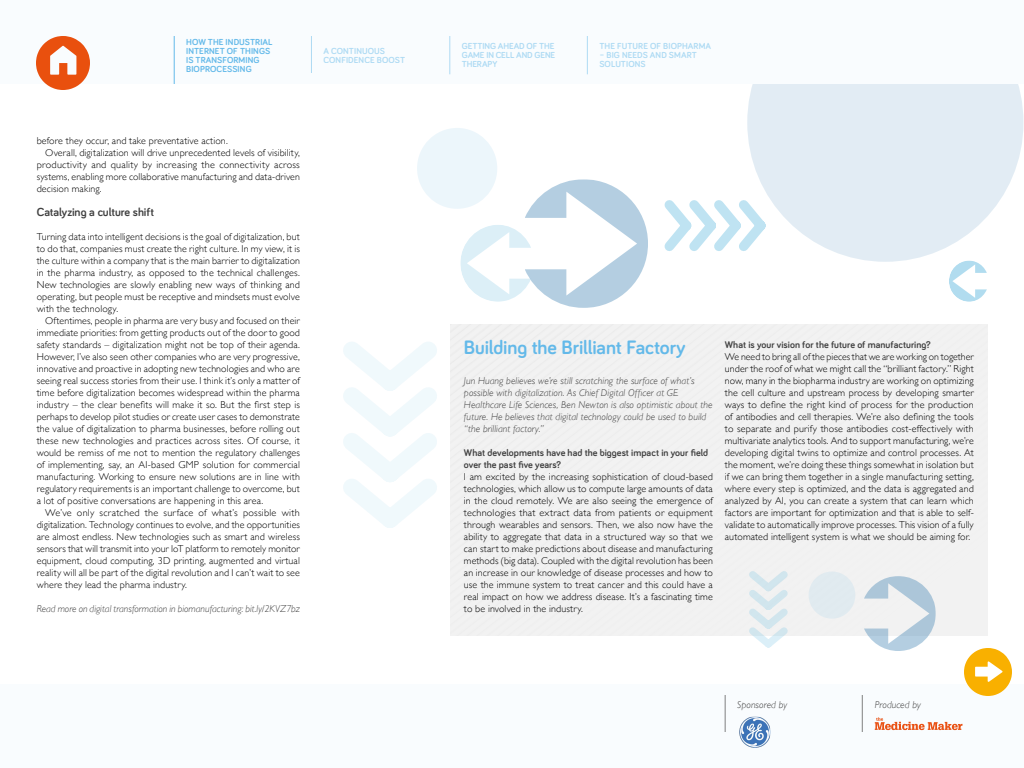
<style>
.page{position:relative;width:1024px;height:768px;background:#fff}
.page>*{position:absolute;margin:0;border:0;box-sizing:border-box;transform-origin:0 0}
.t1{font:700 20px "Bariol";letter-spacing:-.005em;color:#63b9e9}
.t2{font:700 12px "Bariol";letter-spacing:-.005em;color:#404040}
.t3{font:300 10px/12px "Gill Sans";letter-spacing:.01em;color:#000;text-align:justify}
.t4{font:italic 300 10px/12px "Gill Sans";letter-spacing:.005em;color:#404040}
.t5{font:700 10px/12px "Bariol";letter-spacing:.005em;color:#404040}
.t6{font:700 9px/9px "Bariol";letter-spacing:.005em;color:#63b9e9}
</style>
<div class="page">
<svg style="left:664px;top:200px;width:83px;height:51px"></svg>
<svg style="left:747px;top:84px;width:276px;height:178px;fill:#e2ecf4"></svg>
<div style="left:417px;top:128px;width:80px;height:81px;background:#ecf6fb;border-radius:50%"></div>
<svg style="left:460px;top:179px;width:188px;height:129px"></svg>
<svg style="left:949px;top:261px;width:39px;height:41px"></svg>
<svg style="left:343px;top:325px;width:110px;height:219px"></svg>
<svg style="left:864px;top:576px;width:72px;height:75px"></svg>
<div style="left:809px;top:572px;width:46px;height:47px;background:#e1ebf0;border-radius:50%"></div>
<svg style="left:748px;top:564px;width:46px;height:84px"></svg>
<div style="left:0;top:684px;width:1024px;height:84px;background:#f9fcfe"></div>
<div style="left:0;top:0;width:1024px;height:84px;background:#f9fcfe"></div>
<hr style="left:174px;top:36px;width:1px;height:48px;background:#63b9e9">
<hr style="left:311px;top:36px;width:1px;height:37px;background:#63b9e9">
<svg style="left:36px;top:36px;width:54px;height:54px"></svg>
<hr style="left:725px;top:695px;width:1px;height:37px;background:#808080">
<hr style="left:449px;top:36px;width:1px;height:38px;background:#63b9e9">
<hr style="left:862px;top:695px;width:1px;height:37px;background:#808080">
<svg style="left:875px;top:718px;width:87px;height:12px"></svg>
<svg style="left:964px;top:648px;width:48px;height:48px"></svg>
<img style="left:739px;top:717px;width:31px;height:31px">
<hr style="left:587px;top:36px;width:1px;height:38px;background:#63b9e9">
<p class="t6" style="left:186px;top:37px;width:88px">HOW THE INDUSTRIAL<br>INTERNET OF THINGS<br>IS TRANSFORMING<br>BIOPROCESSING</p>
<p class="t6" style="left:323px;top:46px;width:83px">A CONTINUOUS<br>CONFIDENCE BOOST</p>
<p class="t3" style="left:37px;top:134px;width:193px">before they occur, and take preventative action.</p>
<p class="t3" style="left:45px;top:146px;width:256px">Overall, digitalization will drive unprecedented levels of visibility,</p>
<p class="t3" style="left:37px;top:158px;width:265px">productivity and quality by increasing the connectivity across</p>
<p class="t3" style="left:37px;top:170px;width:265px">systems, enabling more collaborative manufacturing and data-driven</p>
<p class="t3" style="left:37px;top:182px;width:66px">decision making.</p>
<p class="t2" style="left:37px;top:204px;width:119px">Catalyzing a culture shift</p>
<p class="t3" style="left:37px;top:230px;width:265px">Turning data into intelligent decisions is the goal of digitalization, but to do that, companies must create the right culture. In my view, it is the culture within a company that is the main barrier to digitalization in the pharma industry, as opposed to the technical challenges.<br>New technologies are slowly enabling new ways of thinking and operating, but people must be receptive and mindsets must evolve with the technology.</p>
<p class="t3" style="left:37px;top:314px;width:265px;text-indent:9px">Oftentimes, people in pharma are very busy and focused on their immediate priorities: from getting products out of the door to good safety standards – digitalization might not be top of their agenda.<br>However, I’ve also seen other companies who are very progressive, innovative and proactive in adopting new technologies and who are seeing real success stories from their use. I think it’s only a matter of time before digitalization becomes widespread within the pharma industry – the clear benefits will make it so. But the first step is perhaps to develop pilot studies or create user cases to demonstrate the value of digitalization to pharma businesses, before rolling out these new technologies and practices across sites. Of course, it would be remiss of me not to mention the regulatory challenges of implementing, say, an AI-based GMP solution for commercial manufacturing. Working to ensure new solutions are in line with regulatory requirements is an important challenge to overcome, but a lot of positive conversations are happening in this area.</p>
<p class="t3" style="left:37px;top:506px;width:265px;text-indent:9px">We’ve only scratched the surface of what’s possible with digitalization. Technology continues to evolve, and the opportunities are almost endless. New technologies such as smart and wireless sensors that will transmit into your IoT platform to remotely monitor equipment, cloud computing, 3D printing, augmented and virtual reality will all be part of the digital revolution and I can’t wait to see where they lead the pharma industry.</p>
<p class="t4" style="left:37px;top:603px;width:265px">Read more on digital transformation in biomanufacturing: bit.ly/2KVZ7bz</p>
<p class="t6" style="left:462px;top:41px;width:95px;text-align:justify">GETTING AHEAD OF THE GAME IN CELL AND GENE THERAPY</p>
<p class="t6" style="left:599px;top:41px;width:113px">THE FUTURE OF BIOPHARMA</p>
<p class="t6" style="left:599px;top:50px;width:99px">– BIG NEEDS AND SMART<br>SOLUTIONS</p>
<h1 class="t1" style="left:464px;top:334px;width:223px">Building the Brilliant Factory</h1>
<p class="t4" style="left:464px;top:375px;width:250px">Jun Huang believes we’re still scratching the surface of what’s possible with digitalization. As Chief Digital Officer at GE Healthcare Life Sciences, Ben Newton is also optimistic about the future. He believes that digital technology could be used to build “the brilliant factory.”</p>
<p class="t5" style="left:464px;top:446px;width:246px">What developments have had the biggest impact in your field over the past five years?</p>
<p class="t3" style="left:464px;top:470px;width:250px">I am excited by the increasing sophistication of cloud-based technologies, which allow us to compute large amounts of data in the cloud remotely. We are also seeing the emergence of technologies that extract data from patients or equipment through wearables and sensors. Then, we also now have the ability to aggregate that data in a structured way so that we can start to make predictions about disease and manufacturing methods (big data). Coupled with the digital revolution has been an increase in our knowledge of disease processes and how to use the immune system to treat cancer and this could have a real impact on how we address disease. It’s a fascinating time to be involved in the industry.</p>
<p class="t5" style="left:725px;top:338px;width:207px">What is your vision for the future of manufacturing?</p>
<p class="t3" style="left:725px;top:350px;width:250px">We need to bring all of the pieces that we are working on together under the roof of what we might call the “brilliant factory.” Right now, many in the biopharma industry are working on optimizing the cell culture and upstream process by developing smarter ways to define the right kind of process for the production of antibodies and cell therapies. We’re also defining the tools to separate and purify those antibodies cost-effectively with multivariate analytics tools. And to support manufacturing, we’re developing digital twins to optimize and control processes. At the moment, we’re doing these things somewhat in isolation but if we can bring them together in a single manufacturing setting, where every step is optimized, and the data is aggregated and analyzed by AI, you can create a system that can learn which factors are important for optimization and that is able to self&shy;validate to automatically improve processes. This vision of a fully automated intelligent system is what we should be aiming for.</p>
<p class="t4" style="left:737px;top:699px;width:52px">Sponsored by</p>
<p class="t4" style="left:875px;top:699px;width:48px">Produced by</p>
</div>
